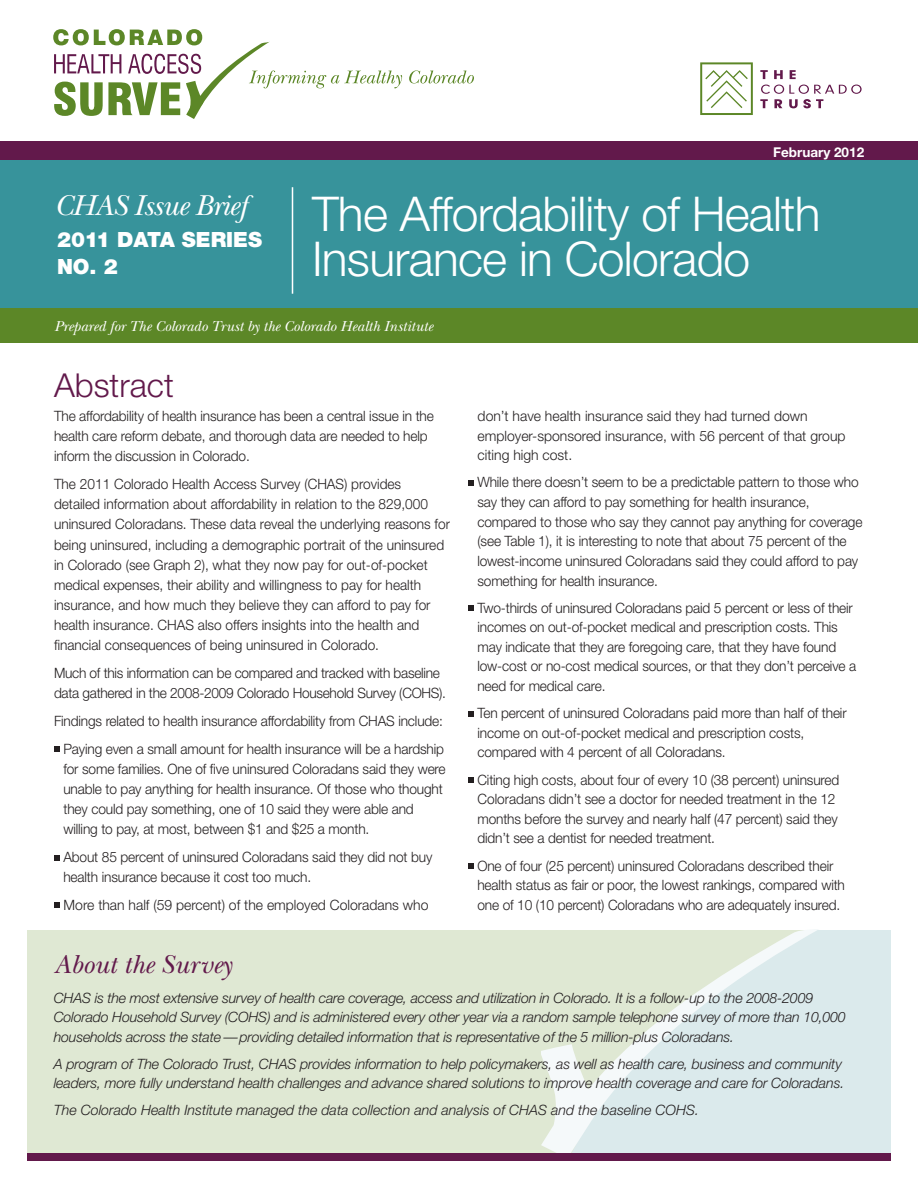
<style>
.page{position:relative;width:918px;height:1188px;background:#fff}
.page>*{position:absolute;margin:0;border:0;box-sizing:border-box;transform-origin:0 0}
.Main_Heading{font:300 48px/45px "Helvetica Neue";letter-spacing:-.015em;color:#fff}
.t1{font:300 33px "Helvetica Neue";color:#62194b}
.Main_Heading-2{font:italic 30px "New Baskerville";letter-spacing:-.025em;color:#fff}
.Secondary_Heading{font:italic 27px "New Baskerville";color:#62194b}
.Main_Heading-3{font:900 21px/27px "Helvetica Neue";color:#fff}
.Attribution{font:italic 15px "New Baskerville";color:#fff}
.body{font:300 14.25px/20.1px "Helvetica Neue";letter-spacing:-.01em;color:#231f20;scale:.96 1}
.body-2{font:italic 300 14.25px/19.5px "Helvetica Neue";letter-spacing:-.01em;color:#231f20}
.body-3{font:300 14.25px/19.6px "Helvetica Neue";letter-spacing:-.01em;color:#231f20}
.t2{font:700 13.5px "Helvetica Neue";color:#fff}
</style>
<div class="page">
<div style="left:0;top:149px;width:918px;height:175px;background:#37939b"></div>
<svg style="left:760px;top:70px;width:8px;height:9px"></svg>
<svg style="left:774px;top:70px;width:9px;height:9px"></svg>
<svg style="left:790px;top:70px;width:6px;height:9px"></svg>
<svg style="left:760px;top:85px;width:102px;height:23px"></svg>
<svg style="left:700px;top:62px;width:53px;height:53px"></svg>
<svg style="left:54px;top:746px;width:6px;height:6px"></svg>
<svg style="left:54px;top:855px;width:6px;height:5px"></svg>
<svg style="left:54px;top:902px;width:6px;height:6px"></svg>
<svg style="left:468px;top:480px;width:6px;height:6px"></svg>
<svg style="left:468px;top:605px;width:6px;height:6px"></svg>
<svg style="left:468px;top:711px;width:6px;height:6px"></svg>
<svg style="left:468px;top:777px;width:6px;height:6px"></svg>
<svg style="left:468px;top:863px;width:6px;height:6px"></svg>
<div style="left:0;top:142px;width:918px;height:18px;background:#62194b"></div>
<div style="left:0;top:309px;width:918px;height:34px;background:#5c8727"></div>
<svg style="left:409px;top:70px;width:65px;height:13px"></svg>
<svg style="left:53px;top:29px;width:349px;height:90px"></svg>
<hr style="left:292px;top:187px;width:1px;height:107px;background:#fff">
<div style="left:27px;top:930px;width:864px;height:225px;background:#dfe8d3"></div>
<div style="left:824px;top:930px;width:67px;height:223px;background:#dbeaec"></div>
<svg style="left:541px;top:930px;width:283px;height:224px;fill:#dbeaec"></svg>
<div style="left:27px;top:1154px;width:864px;height:7px;background:#62194b"></div>
<p class="Main_Heading-2" style="left:54px;top:188px;width:194px">CHAS Issue Brief</p>
<p class="Main_Heading-3" style="left:57px;top:226px;width:207px">2011 DATA SERIES<br>NO. 2</p>
<p class="t2" style="left:773px;top:143px;width:93px">February 2012</p>
<p class="Main_Heading" style="left:312px;top:190px;width:510px">The Affordability of Health<br>Insurance in Colorado</p>
<p class="Attribution" style="left:54px;top:318px;width:380px">Prepared for The Colorado Trust by the Colorado Health Institute</p>
<p class="t1" style="left:54px;top:365px;width:121px">Abstract</p>
<p class="body" style="left:54px;top:406px;width:397px">The affordability of health insurance has been a central issue in the health care reform debate, and thorough data are needed to help inform the discussion in Colorado.</p>
<p class="body" style="left:54px;top:474px;width:414px">The 2011 Colorado Health Access Survey (CHAS) provides detailed information about affordability in relation to the 829,000 uninsured Coloradans. These data reveal the underlying reasons for being uninsured, including a demographic portrait of the uninsured in Colorado (see Graph 2), what they now pay for out-of-pocket medical expenses, their ability and willingness to pay for health insurance, and how much they believe they can afford to pay for health insurance. CHAS also offers insights into the health and financial consequences of being uninsured in Colorado.</p>
<p class="body" style="left:54px;top:663px;width:410px">Much of this information can be compared and tracked with baseline data gathered in the 2008-2009 Colorado Household Survey (COHS).</p>
<p class="body" style="left:54px;top:710px;width:407px">Findings related to health insurance affordability from CHAS include:</p>
<p class="body" style="left:63px;top:738px;width:400px">Paying even a small amount for health insurance will be a hardship for some families. One of five uninsured Coloradans said they were unable to pay anything for health insurance. Of those who thought they could pay something, one of 10 said they were able and willing to pay, at most, between $1 and $25 a month.</p>
<p class="body" style="left:63px;top:846px;width:386px">About 85 percent of uninsured Coloradans said they did not buy health insurance because it cost too much.</p>
<p class="body-3" style="left:64px;top:895px;width:366px">More than half (59 percent) of the employed Coloradans who</p>
<p class="body-3" style="left:478px;top:406px;width:369px">don’t have health insurance said they had turned down employer-sponsored insurance, with 56 percent of that group citing high cost.</p>
<p class="body" style="left:477px;top:472px;width:403px;line-height:19.6px">While there doesn’t seem to be a predictable pattern to those who say they can afford to pay something for health insurance, compared to those who say they cannot pay anything for coverage (see Table 1), it is interesting to note that about 75 percent of the lowest-income uninsured Coloradans said they could afford to pay something for health insurance.</p>
<p class="body" style="left:477px;top:597px;width:396px;line-height:19.6px">Two-thirds of uninsured Coloradans paid 5 percent or less of their incomes on out-of-pocket medical and prescription costs. This may indicate that they are foregoing care, that they have found low-cost or no-cost medical sources, or that they don’t perceive a need for medical care.</p>
<p class="body" style="left:477px;top:703px;width:386px;line-height:19.6px">Ten percent of uninsured Coloradans paid more than half of their income on out-of-pocket medical and prescription costs, compared with 4 percent of all Coloradans.</p>
<p class="body" style="left:477px;top:769px;width:378px;line-height:19.6px">Citing high costs, about four of every 10 (38 percent) uninsured Coloradans didn’t see a doctor for needed treatment in the 12 months before the survey and nearly half (47 percent) said they didn’t see a dentist for needed treatment.</p>
<p class="body" style="left:477px;top:855px;width:384px;line-height:19.6px">One of four (25 percent) uninsured Coloradans described their health status as fair or poor, the lowest rankings, compared with one of 10 (10 percent) Coloradans who are adequately insured.</p>
<p class="Secondary_Heading" style="left:54px;top:949px;width:180px">About the Survey</p>
<p class="body-2" style="left:54px;top:988px;width:794px">CHAS is the most extensive survey of health care coverage, access and utilization in Colorado. It is a follow-up to the 2008-2009<br>Colorado Household Survey (COHS) and is administered every other year via a random sample telephone survey of more than 10,000 households across the state —providing detailed information that is representative of the 5 million-plus Coloradans.</p>
<p class="body-2" style="left:54px;top:1054px;width:792px">A program of The Colorado Trust, CHAS provides information to help policymakers, as well as health care, business and community leaders, more fully understand health challenges and advance shared solutions to improve health coverage and care for Coloradans.</p>
<p class="body-2" style="left:54px;top:1100px;width:647px">The Colorado Health Institute managed the data collection and analysis of CHAS and the baseline COHS.</p>
</div>
